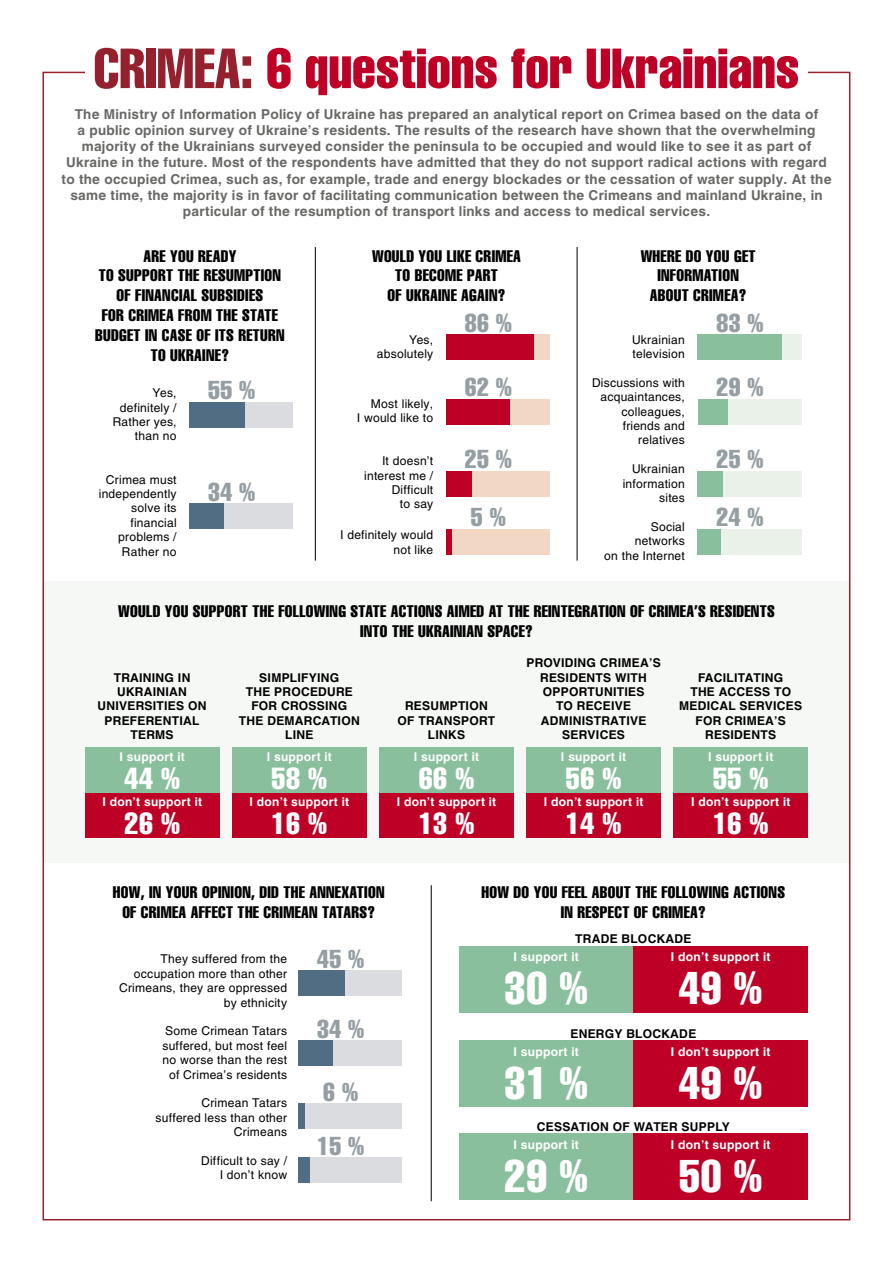
<style>
.page{position:relative;width:893px;height:1263px;background:#fff}
.page>*{position:absolute;margin:0;border:0;box-sizing:border-box;transform-origin:0 0}
.t1{font:55.5px "Helios Compressed";color:#be0027}
.t2{font:45px "Helios Compressed";letter-spacing:.02em;color:#fff}
.t3{font:30px/44.8px "Helios Compressed";letter-spacing:.02em;color:#fff}
.t4{font:25.5px/54px "Helios Compressed";letter-spacing:.02em;color:#949ea3}
.t5{font:16.5px/19.8px "Helios Compressed";letter-spacing:.02em;color:#000;text-align:center}
.t6{font:700 13.5px/16.2px "Helios";letter-spacing:.02em;color:#676765;text-align:center}
.t7{font:12px/14.4px "Helios";letter-spacing:.02em;color:#000;text-align:right}
.t8{font:700 12px/14.4px "Helios";letter-spacing:.02em;color:#000;text-align:center}
.t9{font:700 12px "Helios";letter-spacing:.02em;color:#fff}
.t10{font:12px/14.4px "Helios C";letter-spacing:.02em;color:#000;text-align:right}
.s1{color:#94212d}
</style>
<div class="page">
<div style="left:43px;top:581px;width:807px;height:282px;background:#f5f8f4"></div>
<hr style="left:315px;top:247px;width:1px;height:314px;background:#000">
<hr style="left:577px;top:247px;width:1px;height:314px;background:#000">
<hr style="left:431px;top:885px;width:1px;height:316px;background:#000">
<div style="left:698px;top:334px;width:103px;height:26px;background:#e9f1e9"></div>
<div style="left:698px;top:334px;width:84px;height:26px;background:#89bf9c"></div>
<div style="left:698px;top:399px;width:103px;height:25px;background:#e9f1e9"></div>
<div style="left:698px;top:399px;width:29px;height:25px;background:#89bf9c"></div>
<div style="left:698px;top:471px;width:103px;height:25px;background:#e9f1e9"></div>
<div style="left:698px;top:471px;width:25px;height:25px;background:#89bf9c"></div>
<div style="left:698px;top:529px;width:103px;height:25px;background:#e9f1e9"></div>
<div style="left:698px;top:529px;width:23px;height:25px;background:#89bf9c"></div>
<div style="left:446px;top:334px;width:104px;height:26px;background:#f2d8c4"></div>
<div style="left:446px;top:334px;width:87px;height:26px;background:#be0027"></div>
<div style="left:446px;top:399px;width:104px;height:25px;background:#f2d8c4"></div>
<div style="left:446px;top:399px;width:64px;height:25px;background:#be0027"></div>
<div style="left:446px;top:471px;width:104px;height:25px;background:#f2d8c4"></div>
<div style="left:446px;top:471px;width:26px;height:25px;background:#be0027"></div>
<div style="left:446px;top:529px;width:104px;height:25px;background:#f2d8c4"></div>
<div style="left:446px;top:529px;width:6px;height:25px;background:#be0027"></div>
<div style="left:298px;top:970px;width:104px;height:26px;background:#dadce0"></div>
<div style="left:298px;top:970px;width:47px;height:26px;background:#506d83"></div>
<div style="left:298px;top:1040px;width:104px;height:26px;background:#dadce0"></div>
<div style="left:298px;top:1040px;width:35px;height:26px;background:#506d83"></div>
<div style="left:298px;top:1104px;width:104px;height:25px;background:#dadce0"></div>
<div style="left:298px;top:1104px;width:7px;height:25px;background:#506d83"></div>
<div style="left:298px;top:1158px;width:104px;height:25px;background:#dadce0"></div>
<div style="left:298px;top:1158px;width:12px;height:25px;background:#506d83"></div>
<div style="left:459px;top:946px;width:349px;height:66px;background:#89bf9c"></div>
<div style="left:633px;top:946px;width:175px;height:66px;background:#be0027"></div>
<div style="left:459px;top:1134px;width:349px;height:66px;background:#89bf9c"></div>
<div style="left:633px;top:1134px;width:175px;height:66px;background:#be0027"></div>
<div style="left:459px;top:1041px;width:349px;height:66px;background:#89bf9c"></div>
<div style="left:633px;top:1041px;width:175px;height:66px;background:#be0027"></div>
<div style="left:85px;top:748px;width:134px;height:90px;background:#89bf9c"></div>
<div style="left:85px;top:793px;width:134px;height:45px;background:#be0027"></div>
<div style="left:232px;top:748px;width:135px;height:90px;background:#89bf9c"></div>
<div style="left:232px;top:793px;width:135px;height:45px;background:#be0027"></div>
<div style="left:379px;top:748px;width:135px;height:90px;background:#89bf9c"></div>
<div style="left:379px;top:793px;width:135px;height:45px;background:#be0027"></div>
<div style="left:526px;top:748px;width:135px;height:90px;background:#89bf9c"></div>
<div style="left:526px;top:793px;width:135px;height:45px;background:#be0027"></div>
<div style="left:674px;top:748px;width:134px;height:90px;background:#89bf9c"></div>
<div style="left:674px;top:793px;width:134px;height:45px;background:#be0027"></div>
<div style="left:189px;top:402px;width:104px;height:25px;background:#dadce0"></div>
<div style="left:189px;top:402px;width:56px;height:25px;background:#506d83"></div>
<div style="left:189px;top:503px;width:104px;height:26px;background:#dadce0"></div>
<div style="left:189px;top:503px;width:35px;height:26px;background:#506d83"></div>
<h1 class="t1" style="left:94px;top:36px;width:707px"><span class="s1">CRIMEA:</span> 6 questions for Ukrainians</h1>
<p class="t6" style="left:62px;top:106px;width:771px">The Ministry of Information Policy of Ukraine has prepared an analytical report on Crimea based on the data of<br>a public opinion survey of Ukraine’s residents. The results of the research have shown that the overwhelming majority of the Ukrainians surveyed consider the peninsula to be occupied and would like to see it as part of Ukraine in the future. Most of the respondents have admitted that they do not support radical actions with regard to the occupied Crimea, such as, for example, trade and energy blockades or the cessation of water supply. At the same time, the majority is in favor of facilitating communication between the Crimeans and mainland Ukraine, in particular of the resumption of transport links and access to medical services.</p>
<p class="t5" style="left:641px;top:245px;width:116px">WHERE DO YOU GET<br>INFORMATION<br>ABOUT CRIMEA?</p>
<p class="t7" style="left:632px;top:332px;width:54px;text-align:left">Ukrainian television</p>
<p class="t7" style="left:592px;top:375px;width:94px">Discussions with acquaintances, colleagues, friends and relatives</p>
<p class="t7" style="left:623px;top:462px;width:64px">Ukrainian information sites</p>
<p class="t7" style="left:604px;top:519px;width:82px">Social networks<br>on the Internet</p>
<p class="t5" style="left:95px;top:245px;width:191px">ARE YOU READY<br>TO SUPPORT THE RESUMPTION<br>OF FINANCIAL SUBSIDIES<br>FOR CRIMEA FROM THE STATE<br>BUDGET IN CASE OF ITS RETURN<br>TO UKRAINE?</p>
<p class="t10" style="left:113px;top:386px;width:65px">Yes, definitely /<br>Rather yes, than no</p>
<p class="t10" style="left:99px;top:472px;width:79px">Crimea must independently solve its financial problems /<br>Rather no</p>
<p class="t5" style="left:372px;top:245px;width:150px">WOULD YOU LIKE CRIMEA<br>TO BECOME PART<br>OF UKRAINE AGAIN?</p>
<p class="t10" style="left:377px;top:332px;width:58px">Yes, absolutely</p>
<p class="t10" style="left:357px;top:396px;width:78px">Most likely,<br>I would like to</p>
<p class="t10" style="left:364px;top:454px;width:71px">It doesn’t interest me /<br>Difficult<br>to say</p>
<p class="t10" style="left:341px;top:528px;width:94px">I definitely would not like</p>
<h3 class="t4" style="left:465px;top:295px;width:49px">86 %</h3>
<h3 class="t4" style="left:716px;top:295px;width:49px">83 %</h3>
<h3 class="t4" style="left:465px;top:359px;width:49px">62 %</h3>
<h3 class="t4" style="left:716px;top:359px;width:49px">29 %</h3>
<h3 class="t4" style="left:208px;top:363px;width:49px">55 %</h3>
<h3 class="t4" style="left:465px;top:431px;width:49px">25 %</h3>
<h3 class="t4" style="left:471px;top:489px;width:36px">5 %</h3>
<h3 class="t4" style="left:716px;top:431px;width:49px">25 %</h3>
<h3 class="t4" style="left:716px;top:489px;width:49px">24 %</h3>
<h3 class="t4" style="left:208px;top:464px;width:49px">34 %</h3>
<p class="t5" style="left:118px;top:601px;width:658px">WOULD YOU SUPPORT THE FOLLOWING STATE ACTIONS AIMED AT THE REINTEGRATION OF CRIMEA’S RESIDENTS<br>INTO THE UKRAINIAN SPACE?</p>
<p class="t8" style="left:98px;top:670px;width:110px">TRAINING IN<br>UKRAINIAN<br>UNIVERSITIES ON<br>PREFERENTIAL<br>TERMS</p>
<p class="t8" style="left:239px;top:670px;width:122px">SIMPLIFYING<br>THE PROCEDURE<br>FOR CROSSING<br>THE DEMARCATION<br>LINE</p>
<p class="t8" style="left:526px;top:656px;width:136px">PROVIDING CRIMEA’S<br>RESIDENTS WITH<br>OPPORTUNITIES<br>TO RECEIVE<br>ADMINISTRATIVE<br>SERVICES</p>
<p class="t8" style="left:679px;top:670px;width:124px">FACILITATING<br>THE ACCESS TO<br>MEDICAL SERVICES<br>FOR CRIMEA’S<br>RESIDENTS</p>
<p class="t8" style="left:398px;top:699px;width:99px">RESUMPTION<br>OF TRANSPORT<br>LINKS</p>
<p class="t9" style="left:120px;top:750px;width:67px">I support it</p>
<p class="t9" style="left:102px;top:795px;width:101px">I don’t support it</p>
<h3 class="t3" style="left:124px;top:755px;width:57px">44 %<br>26 %</h3>
<p class="t9" style="left:267px;top:750px;width:67px">I support it</p>
<p class="t9" style="left:250px;top:795px;width:101px">I don’t support it</p>
<h3 class="t3" style="left:272px;top:755px;width:57px">58 %<br>16 %</h3>
<p class="t9" style="left:414px;top:750px;width:67px">I support it</p>
<p class="t9" style="left:397px;top:795px;width:101px">I don’t support it</p>
<h3 class="t3" style="left:419px;top:755px;width:57px">66 %<br>13 %</h3>
<p class="t9" style="left:561px;top:750px;width:67px">I support it</p>
<p class="t9" style="left:544px;top:795px;width:101px">I don’t support it</p>
<h3 class="t3" style="left:566px;top:755px;width:57px">56 %<br>14 %</h3>
<p class="t9" style="left:708px;top:750px;width:67px">I support it</p>
<p class="t9" style="left:691px;top:795px;width:101px">I don’t support it</p>
<h3 class="t3" style="left:713px;top:755px;width:57px">55 %<br>16 %</h3>
<p class="t5" style="left:113px;top:881px;width:273px">HOW, IN YOUR OPINION, DID THE ANNEXATION<br>OF CRIMEA AFFECT THE CRIMEAN TATARS?</p>
<p class="t5" style="left:481px;top:881px;width:305px">HOW DO YOU FEEL ABOUT THE FOLLOWING ACTIONS<br>IN RESPECT OF CRIMEA?</p>
<p class="t7" style="left:119px;top:952px;width:170px">They suffered from the occupation more than other<br>Crimeans, they are oppressed by ethnicity</p>
<p class="t7" style="left:162px;top:1024px;width:126px;text-align:center">Some Crimean Tatars suffered, but most feel no worse than the rest of Crimea’s residents</p>
<p class="t7" style="left:155px;top:1096px;width:133px">Crimean Tatars suffered less than other<br>Crimeans</p>
<p class="t7" style="left:201px;top:1153px;width:87px">Difficult to say /<br>I don’t know</p>
<p class="t8" style="left:575px;top:932px;width:118px">TRADE BLOCKADE</p>
<p class="t9" style="left:514px;top:950px;width:67px">I support it</p>
<h2 class="t2" style="left:505px;top:962px;width:85px">30 %</h2>
<h2 class="t2" style="left:679px;top:962px;width:85px">49 %</h2>
<h3 class="t4" style="left:317px;top:931px;width:49px">45 %</h3>
<p class="t9" style="left:671px;top:950px;width:101px">I don’t support it</p>
<h3 class="t4" style="left:317px;top:1001px;width:49px">34 %</h3>
<p class="t8" style="left:570px;top:1026px;width:127px">ENERGY BLOCKADE</p>
<p class="t9" style="left:514px;top:1045px;width:67px">I support it</p>
<h2 class="t2" style="left:505px;top:1056px;width:85px">31 %</h2>
<h2 class="t2" style="left:679px;top:1056px;width:85px">49 %</h2>
<p class="t9" style="left:671px;top:1045px;width:101px">I don’t support it</p>
<h3 class="t4" style="left:317px;top:1064px;width:49px">6 %<br>15 %</h3>
<p class="t8" style="left:537px;top:1119px;width:194px">CESSATION OF WATER SUPPLY</p>
<p class="t9" style="left:514px;top:1138px;width:67px">I support it</p>
<h2 class="t2" style="left:505px;top:1149px;width:85px">29 %</h2>
<h2 class="t2" style="left:679px;top:1149px;width:85px">50 %</h2>
<p class="t9" style="left:671px;top:1138px;width:101px">I don’t support it</p>
</div>
